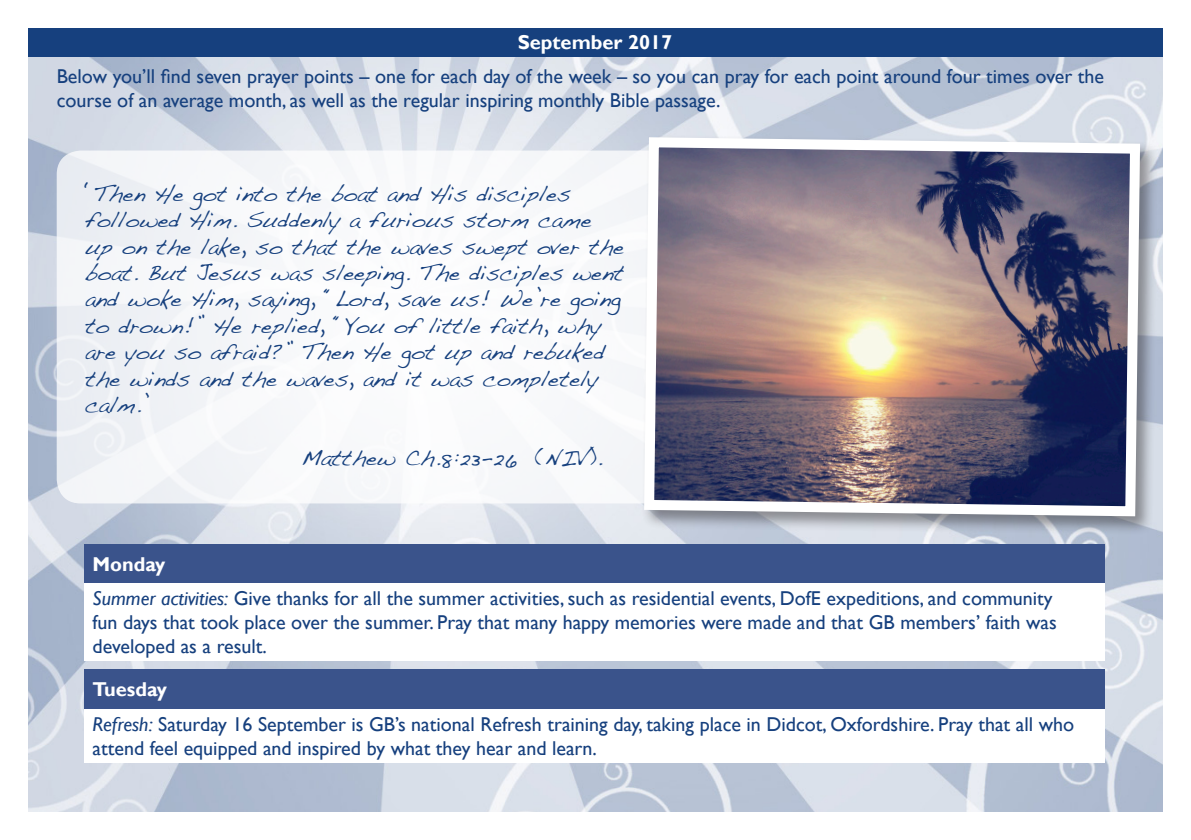
<style>
.page{position:relative;width:1191px;height:840px;background:#fff}
.page>*{position:absolute;margin:0;border:0;box-sizing:border-box;transform-origin:0 0}
.t1{font:22px/26.4px "Handwriting Dakota";color:#16407e}
.t2{font:20px/24px "Gill Sans";color:#16407e}
.t3{font:700 20px "Gill Sans";color:#fff}
.s1{font-weight:700;color:#fff}
.s2{font-style:italic}
</style>
<div class="page">
<img style="left:28px;top:57px;width:1134px;height:754px">
<div style="left:57px;top:150px;width:1076px;height:353px;background:linear-gradient(to bottom,#f7f8fa,#f6f8fa);border-radius:24px"></div>
<div style="left:641px;top:134px;width:518px;height:400px;background:#231f20;opacity:.45"></div>
<svg style="left:639px;top:132px;width:506px;height:389px;background:#897d88"></svg>
<div style="left:85px;top:543px;width:1020px;height:40px;background:#3a538b"></div>
<div style="left:85px;top:583px;width:1020px;height:78px;background:#fff"></div>
<div style="left:85px;top:669px;width:1020px;height:39px;background:#3a538b"></div>
<div style="left:85px;top:708px;width:1020px;height:54px;background:#fff"></div>
<div style="left:28px;top:28px;width:1134px;height:29px;background:#16407e"></div>
<p class="t3" style="left:518px;top:30px;width:156px">September 2017</p>
<p class="t2" style="left:57px;top:65px;width:1048px">Below you’ll find seven prayer points – one for each day of the week – so you can pray for each point around four times over the course of an average month, as well as the regular inspiring monthly Bible passage.</p>
<p class="t1" style="left:85px;top:180px;width:540px">‘Then He got into the boat and His disciples followed Him. Suddenly a furious storm came up on the lake, so that the waves swept over the boat. But Jesus was sleeping. The disciples went and woke Him, saying, “Lord, save us! We’re going to drown!” He replied, “You of little faith, why are you so afraid?” Then He got up and rebuked the winds and the waves, and it was completely calm.’</p>
<p class="t1" style="left:301px;top:444px;width:303px">Matthew Ch.8:23-26 (NIV).</p>
<p class="t2" style="left:93px;top:546px;width:961px;line-height:34.8px"><span class="s1">Monday<br></span><span class="s2">Summer activities:</span> Give thanks for all the summer activities, such as residential events, DofE expeditions, and community</p>
<p class="t2" style="left:93px;top:610px;width:965px">fun days that took place over the summer. Pray that many happy memories were made and that GB members’ faith was developed as a result.</p>
<p class="t2" style="left:93px;top:672px;width:983px;line-height:34.8px"><span class="s1">Tuesday<br></span><span class="s2">Refresh:</span> Saturday 16 September is GB’s national Refresh training day, taking place in Didcot, Oxfordshire. Pray that all who</p>
<p class="t2" style="left:93px;top:736px;width:506px">attend feel equipped and inspired by what they hear and learn.</p>
</div>
